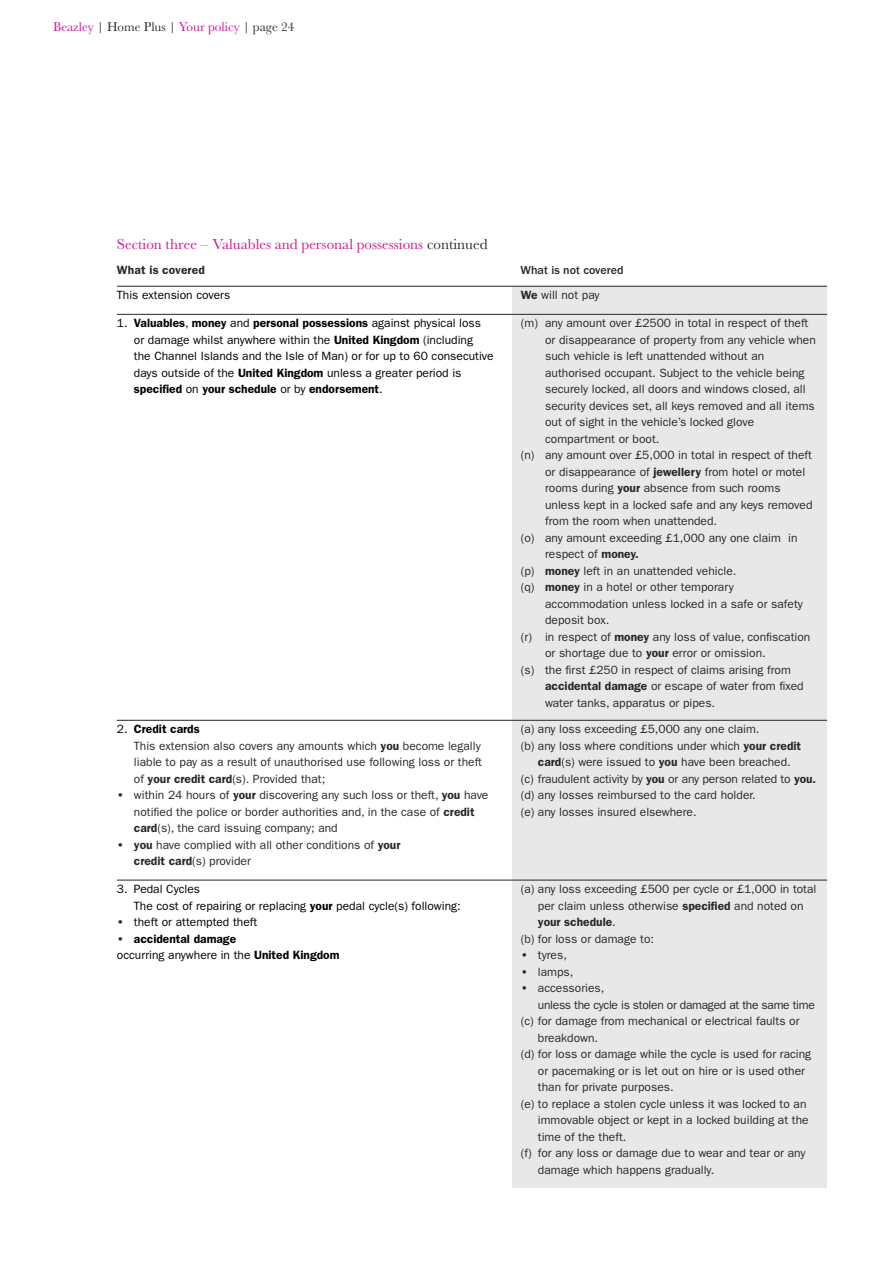
<style>
.page{position:relative;width:893px;height:1263px;background:#fff}
.page>*{position:absolute;margin:0;border:0;box-sizing:border-box;transform-origin:0 0}
.t1{font:15px "Baskerville URW";color:#cf128c}
.t2{font:13.2px "Baskerville URW";color:#cf128c}
.t3{font:12px/16.5px "ITC Franklin Gothic Std";color:#292829}
.t4{font:12px/16.5px "ITC Franklin Gothic Std";color:#000}
.t5{font:600 12px/16.5px "ITC Franklin Gothic Std";color:#000}
.t6{font:12px "ITC Franklin Gothic Std";letter-spacing:-.025em;color:#292829}
.t7{font:600 12px "ITC Franklin Gothic Std";color:#292829}
.t8{font:500 12px "ITC Franklin Gothic Std";color:#292829}
.s1{color:#292829}
.s2{font-weight:600}
.s3{color:#000}
.s4{font-weight:600;color:#000}
.s5{font-weight:600;color:#292829}
.s6{font-weight:400}
</style>
<div class="page">
<div style="left:512px;top:286px;width:315px;height:902px;background:#e8e8e9"></div>
<hr style="left:117px;top:314px;width:710px;height:1px;background:#292829">
<hr style="left:117px;top:720px;width:710px;height:1px;background:#292829">
<hr style="left:117px;top:286px;width:710px;height:1px;background:#292829">
<hr style="left:117px;top:880px;width:710px;height:1px;background:#292829">
<p class="t2" style="left:53px;top:19px;width:243px">Beazley <span class="s1">| Home Plus |</span> Your policy <span class="s1">| page 24</span></p>
<p class="t1" style="left:117px;top:236px;width:372px">Section three – Valuables and personal possessions <span class="s1">continued</span></p>
<p class="t7" style="left:117px;top:263px;width:90px">What is covered</p>
<p class="t8" style="left:520px;top:264px;width:105px">What is not covered</p>
<p class="t4" style="left:117px;top:287px;width:115px">This extension covers</p>
<p class="t3" style="left:521px;top:287px;width:80px"><span class="s2">We</span> will not pay</p>
<p class="t4" style="left:134px;top:315px;width:361px;text-indent:-17px">1. <span class="s2">Valuables</span>, <span class="s2">money</span> and <span class="s2">personal possessions</span> against physical loss or damage whilst anywhere within the <span class="s2">United Kingdom</span> (including<br>the Channel Islands and the Isle of Man) or for up to 60 consecutive days outside of the <span class="s2">United Kingdom</span> unless a greater period is <span class="s2">specified</span> on <span class="s2">your schedule</span> or by <span class="s2">endorsement</span>.</p>
<p class="t3" style="left:521px;top:315px;width:289px">(m) any amount over £2500 in total in respect of theft</p>
<p class="t3" style="left:545px;top:332px;width:272px">or disappearance of property from any vehicle when</p>
<p class="t3" style="left:545px;top:348px;width:221px">such vehicle is left unattended without an</p>
<p class="t3" style="left:545px;top:365px;width:261px">authorised occupant. Subject to the vehicle being</p>
<p class="t3" style="left:545px;top:381px;width:262px">securely locked, all doors and windows closed, all</p>
<p class="t3" style="left:545px;top:398px;width:271px">security devices set, all keys removed and all items</p>
<p class="t3" style="left:545px;top:414px;width:211px">out of sight in the vehicle’s locked glove</p>
<p class="t3" style="left:545px;top:431px;width:116px">compartment or boot.</p>
<p class="t3" style="left:521px;top:447px;width:293px">(n) any amount over £5,000 in total in respect of theft</p>
<p class="t3" style="left:545px;top:464px;width:262px">or disappearance of <span class="s2">jewellery</span> from hotel or motel</p>
<p class="t3" style="left:545px;top:480px;width:237px">rooms during <span class="s2">your</span> absence from such rooms</p>
<p class="t3" style="left:545px;top:497px;width:269px">unless kept in a locked safe and any keys removed</p>
<p class="t3" style="left:545px;top:513px;width:174px">from the room when unattended.</p>
<p class="t3" style="left:521px;top:530px;width:278px">(o) any amount exceeding £1,000 any one claim in</p>
<p class="t3" style="left:545px;top:546px;width:95px">respect of <span class="s2">money.</span></p>
<p class="t3" style="left:521px;top:563px;width:217px">(p) <span class="s2">money</span> left in an unattended vehicle.</p>
<p class="t3" style="left:521px;top:579px;width:214px">(q) <span class="s2">money</span> in a hotel or other temporary</p>
<p class="t3" style="left:545px;top:596px;width:259px">accommodation unless locked in a safe or safety</p>
<p class="t3" style="left:545px;top:612px;width:66px">deposit box.</p>
<p class="t3" style="left:521px;top:629px;width:291px">(r) in respect of <span class="s2">money</span> any loss of value, confiscation</p>
<p class="t3" style="left:545px;top:645px;width:222px">or shortage due to <span class="s2">your</span> error or omission.</p>
<p class="t3" style="left:521px;top:662px;width:271px">(s) the first £250 in respect of claims arising from</p>
<p class="t3" style="left:545px;top:678px;width:260px"><span class="s2">accidental damage</span> or escape of water from fixed</p>
<p class="t3" style="left:545px;top:695px;width:172px">water tanks, apparatus or pipes.</p>
<p class="t3" style="left:134px;top:721px;width:350px;text-indent:-17px"><span class="s3">2.</span> <span class="s4">Credit cards<br></span>This extension also covers any amounts which <span class="s2">you</span> become legally liable to pay as a result of unauthorised use following loss or theft of <span class="s2">your credit card</span>(s). Provided that;</p>
<p class="t3" style="left:134px;top:787px;width:356px;text-indent:-17px"><span class="s2">•</span> within 24 hours of <span class="s2">your</span> discovering any such loss or theft, <span class="s2">you</span> have notified the police or border authorities and, in the case of <span class="s2">credit card</span>(s), the card issuing company; and</p>
<p class="t3" style="left:134px;top:836px;width:268px;text-indent:-17px"><span class="s2">• you</span> have complied with all other conditions of <span class="s2">your credit card</span>(s) provider</p>
<p class="t4" style="left:134px;top:881px;width:328px;text-indent:-17px">3. Pedal Cycles<br>The cost of repairing or replacing <span class="s2">your</span> pedal cycle(s) following:</p>
<p class="t4" style="left:117px;top:914px;width:142px"><span class="s5">•</span> theft or attempted theft</p>
<p class="t5" style="left:117px;top:930px;width:224px"><span class="s1">•</span> accidental damage<br><span class="s6">occurring anywhere in the</span> United Kingdom</p>
<p class="t3" style="left:521px;top:721px;width:240px">(a) any loss exceeding £5,000 any one claim.</p>
<p class="t3" style="left:521px;top:737px;width:282px">(b) any loss where conditions under which <span class="s2">your credit</span></p>
<p class="t3" style="left:538px;top:754px;width:254px"><span class="s2">card</span>(s) were issued to <span class="s2">you</span> have been breached.</p>
<p class="t3" style="left:521px;top:770px;width:297px">(c) fraudulent activity by <span class="s2">you</span> or any person related to <span class="s2">you.</span></p>
<p class="t3" style="left:521px;top:787px;width:236px">(d) any losses reimbursed to the card holder.</p>
<p class="t3" style="left:521px;top:803px;width:177px">(e) any losses insured elsewhere.</p>
<p class="t3" style="left:521px;top:881px;width:297px">(a) any loss exceeding £500 per cycle or £1,000 in total</p>
<p class="t3" style="left:538px;top:897px;width:267px">per claim unless otherwise <span class="s2">specified</span> and noted on</p>
<p class="t7" style="left:538px;top:915px;width:79px">your schedule<span class="s6">.</span></p>
<p class="t3" style="left:521px;top:930px;width:135px">(b) for loss or damage to:</p>
<p class="t3" style="left:521px;top:947px;width:48px"><span class="s2">•</span> tyres,</p>
<p class="t3" style="left:521px;top:963px;width:54px"><span class="s2">•</span> lamps,</p>
<p class="t3" style="left:521px;top:980px;width:85px"><span class="s2">•</span> accessories,</p>
<p class="t6" style="left:538px;top:997px;width:278px">unless the cycle is stolen or damaged at the same time</p>
<p class="t3" style="left:521px;top:1013px;width:280px">(c) for damage from mechanical or electrical faults or</p>
<p class="t3" style="left:538px;top:1029px;width:62px">breakdown.</p>
<p class="t3" style="left:521px;top:1046px;width:292px">(d) for loss or damage while the cycle is used for racing</p>
<p class="t3" style="left:538px;top:1062px;width:269px">or pacemaking or is let out on hire or is used other</p>
<p class="t3" style="left:538px;top:1079px;width:137px">than for private purposes.</p>
<p class="t3" style="left:521px;top:1095px;width:287px">(e) to replace a stolen cycle unless it was locked to an</p>
<p class="t3" style="left:538px;top:1112px;width:272px">immovable object or kept in a locked building at the</p>
<p class="t3" style="left:538px;top:1128px;width:90px">time of the theft.</p>
<p class="t3" style="left:521px;top:1145px;width:286px">(f) for any loss or damage due to wear and tear or any</p>
<p class="t3" style="left:538px;top:1161px;width:178px">damage which happens gradually.</p>
</div>
